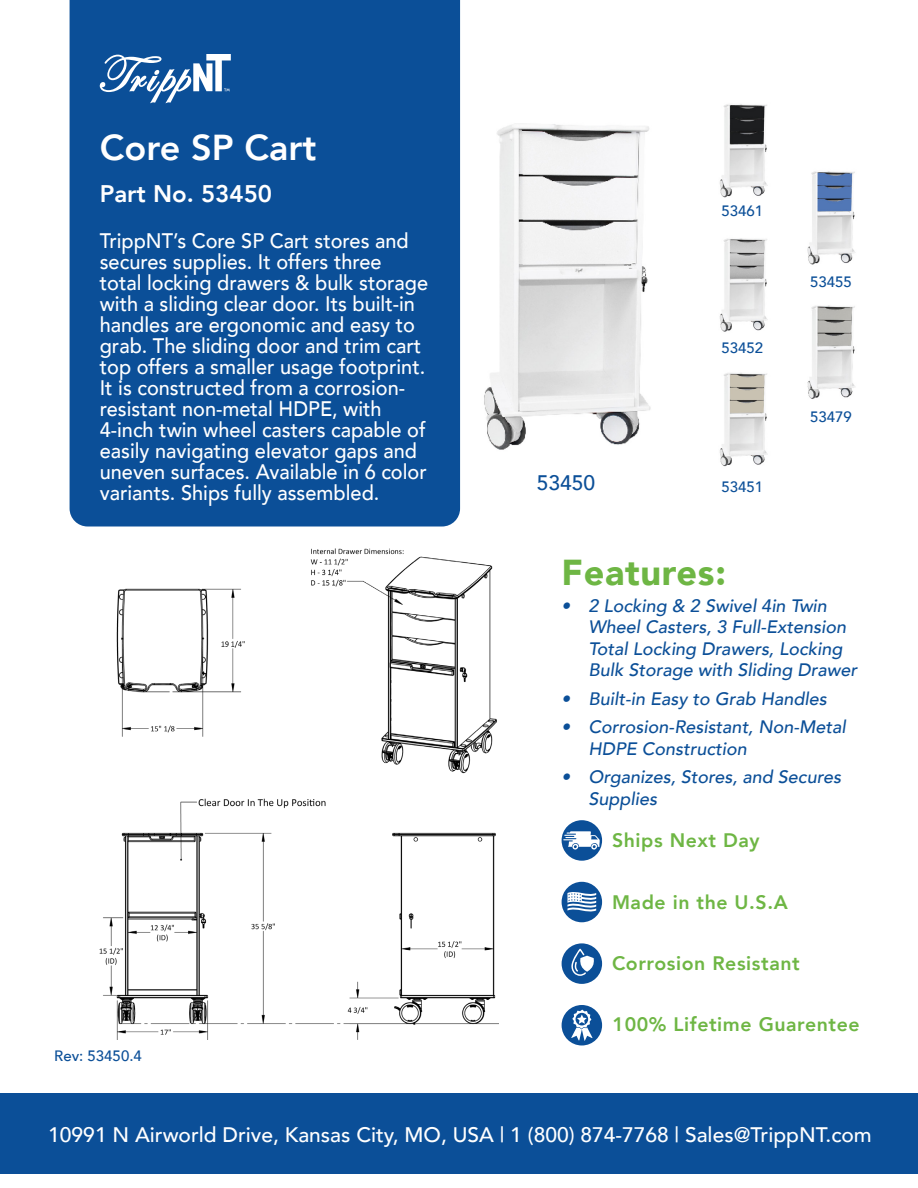
<style>
.page{position:relative;width:918px;height:1188px;background:#fff}
.page>*{position:absolute;margin:0;border:0;box-sizing:border-box;transform-origin:0 0}
.Heading_-_White{font:800 36px "Avenir";color:#fff}
.t1{font:900 36px "Avenir";letter-spacing:.02em;color:#6eb644}
.Subheading_-_White{font:800 24px "Avenir";color:#fff}
.Body_Copy_-_Reverse{font:500 21px/21px "Avenir";color:#fff;scale:.95 1}
.Body_Copy_-_Reverse-2{font:500 21px "Avenir";color:#fff}
.Part_Number_Rev_Number{font:500 21px "Avenir";color:#0b4f98}
.t2{font:800 19.5px "Avenir";letter-spacing:.03em;color:#6eb644}
.t3{font:italic 500 18px/21.6px "Avenir";color:#0b4f98}
.Part_Number_Rev_Number-2{font:500 15px "Avenir";color:#0b4f98}
</style>
<div class="page">
<div style="left:70px;top:0;width:390px;height:526px;background:#0b4f98"></div>
<div style="left:0;top:1094px;width:918px;height:80px;background:#0b4f98"></div>
<svg style="left:100px;top:54px;width:131px;height:49px"></svg>
<div style="left:562px;top:882px;width:40px;height:40px;background:#0b4f98;border-radius:50%"></div>
<svg style="left:567px;top:892px;width:29px;height:20px"></svg>
<div style="left:562px;top:943px;width:40px;height:41px;background:#0b4f98;border-radius:50%"></div>
<svg style="left:571px;top:949px;width:23px;height:27px"></svg>
<div style="left:562px;top:820px;width:40px;height:41px;background:#0b4f98;border-radius:50%"></div>
<svg style="left:563px;top:831px;width:37px;height:19px"></svg>
<div style="left:562px;top:1005px;width:40px;height:41px;background:#0b4f98;border-radius:50%"></div>
<svg style="left:571px;top:1010px;width:21px;height:31px"></svg>
<img style="left:484px;top:104px;width:371px;height:363px">
<img style="left:99px;top:548px;width:400px;height:492px">
<p class="Heading_-_White" style="left:100px;top:119px;width:218px">Core SP Cart</p>
<p class="Subheading_-_White" style="left:100px;top:175px;width:174px">Part No. 53450</p>
<p class="Body_Copy_-_Reverse" style="left:100px;top:229px;width:347px">TrippNT’s Core SP Cart stores and secures supplies. It offers three total locking drawers &amp; bulk storage with a sliding clear door. Its built-in handles are ergonomic and easy to grab. The sliding door and trim cart top offers a smaller usage footprint.<br>It is constructed from a corrosion&shy;resistant non-metal HDPE, with 4-inch twin wheel casters capable of easily navigating elevator gaps and uneven surfaces. Available in 6 color variants. Ships fully assembled.</p>
<p class="Part_Number_Rev_Number-2" style="left:54px;top:1042px;width:89px">Rev: 53450.4</p>
<p class="Part_Number_Rev_Number-2" style="left:721px;top:198px;width:43px">53461</p>
<p class="Part_Number_Rev_Number-2" style="left:721px;top:335px;width:43px">53452</p>
<p class="Part_Number_Rev_Number" style="left:537px;top:464px;width:60px">53450</p>
<p class="Part_Number_Rev_Number-2" style="left:721px;top:474px;width:43px">53451</p>
<h1 class="t1" style="left:562px;top:541px;width:166px">Features:</h1>
<p class="Part_Number_Rev_Number-2" style="left:810px;top:269px;width:43px">53455</p>
<p class="Part_Number_Rev_Number-2" style="left:810px;top:404px;width:43px">53479</p>
<p class="t3" style="left:589px;top:595px;width:270px;text-indent:-27px">• 2 Locking &amp; 2 Swivel 4in Twin<br>Wheel Casters, 3 Full-Extension<br>Total Locking Drawers, Locking<br>Bulk Storage with Sliding Drawer</p>
<p class="t3" style="left:562px;top:688px;width:267px">• Built-in Easy to Grab Handles</p>
<p class="t3" style="left:589px;top:716px;width:259px;text-indent:-27px">• Corrosion-Resistant, Non-Metal<br>HDPE Construction</p>
<p class="t3" style="left:589px;top:766px;width:254px;text-indent:-27px">• Organizes, Stores, and Secures<br>Supplies</p>
<p class="t2" style="left:612px;top:825px;width:149px">Ships Next Day</p>
<p class="t2" style="left:612px;top:887px;width:177px">Made in the U.S.A</p>
<p class="t2" style="left:612px;top:948px;width:189px">Corrosion Resistant</p>
<p class="t2" style="left:613px;top:1009px;width:249px">100% Lifetime Guarentee</p>
<p class="Body_Copy_-_Reverse-2" style="left:48px;top:1117px;width:825px">10991 N Airworld Drive, Kansas City, MO, USA | 1 (800) 874-7768 | Sales@TrippNT.com</p>
</div>
